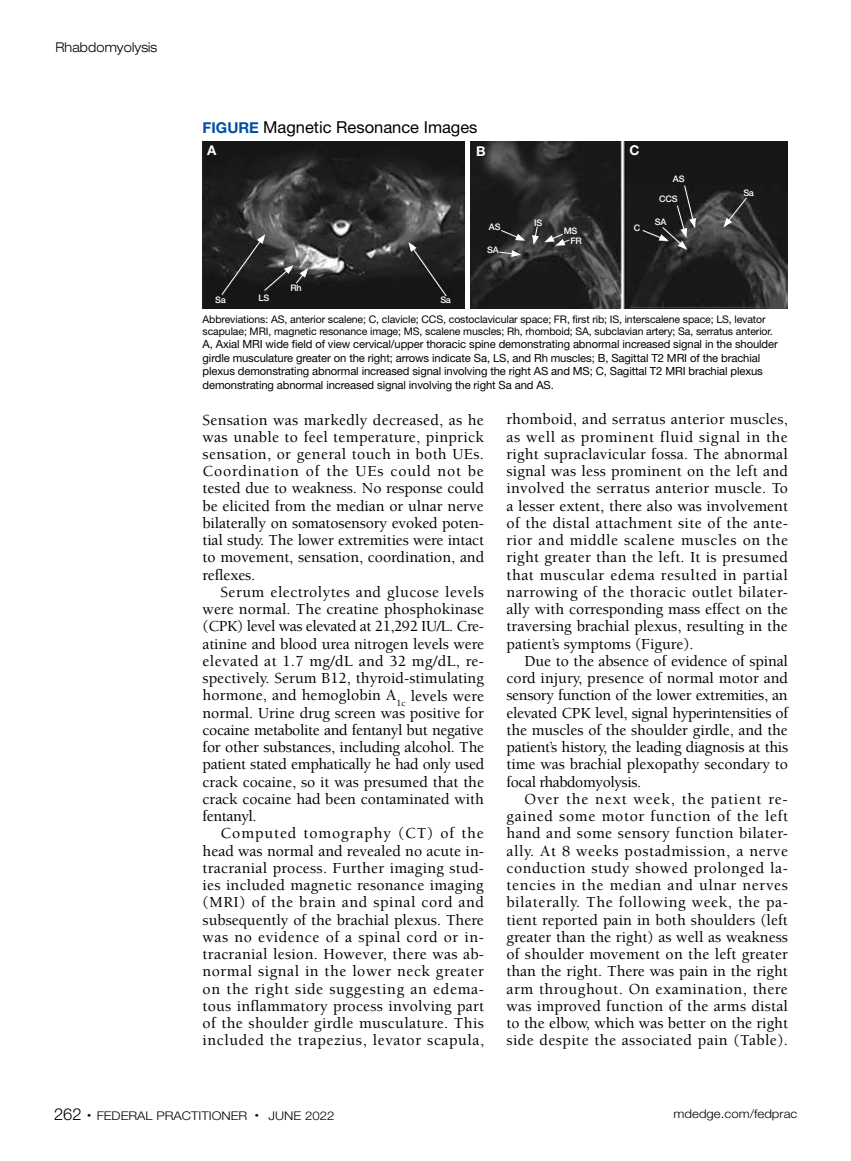
<style>
.page{position:relative;width:851px;height:1161px;background:#fff}
.page>*{position:absolute;margin:0;border:0;box-sizing:border-box;transform-origin:0 0}
.t1{font:16.5px "Helvetica Neue LT Std";color:#000}
.t2{font:500 15.75px/17.2px "Berkeley Std";color:#000;text-align:justify}
.t3{font:300 expanded 13.5px "Helvetica Neue LT Std";letter-spacing:.01em;color:#000;scale:.9 1}
.t4{font:700 13.5px "Helvetica Neue LT Std";color:#fff}
.t5{font:300 12px "Helvetica Neue LT Std";color:#000;scale:1.1 1}
.t6{font:11.25px/13.5px "Helvetica Neue LT Std";letter-spacing:-.01em;color:#000}
.t7{font:10.5px/12px "Helvetica Neue LT Std";letter-spacing:-.01em;color:#000}
.t8{font:500 9px "Helvetica Neue LT Std";letter-spacing:-.025em;color:#fff}
.s1{font-weight:700;font-size:15px;color:#034ea2}
.s2{font-size:16.5px}
</style>
<div class="page">
<img style="left:470px;top:141px;width:317px;height:168px">
<img style="left:202px;top:141px;width:262px;height:168px">
<svg style="left:221px;top:234px;width:87px;height:62px;background:#383838"></svg>
<svg style="left:408px;top:242px;width:39px;height:55px;background:#262626"></svg>
<svg style="left:500px;top:229px;width:25px;height:12px"></svg>
<svg style="left:498px;top:250px;width:23px;height:7px"></svg>
<svg style="left:532px;top:226px;width:38px;height:20px"></svg>
<svg style="left:723px;top:197px;width:24px;height:30px"></svg>
<svg style="left:641px;top:185px;width:55px;height:65px;background:#2d2d2d"></svg>
<p class="t3" style="left:56px;top:40px;width:115px">Rhabdomyolysis</p>
<p class="t1" style="left:202px;top:118px;width:276px"><span class="s1">FIGURE</span> Magnetic Resonance Images</p>
<p class="t4" style="left:207px;top:142px;width:11px">A</p>
<p class="t4" style="left:476px;top:143px;width:11px">B</p>
<p class="t4" style="left:629px;top:142px;width:12px">C</p>
<p class="t8" style="left:290px;top:283px;width:13px">Rh</p>
<p class="t8" style="left:258px;top:292px;width:12px">LS</p>
<p class="t8" style="left:215px;top:294px;width:12px">Sa</p>
<p class="t8" style="left:440px;top:294px;width:12px">Sa</p>
<p class="t8" style="left:489px;top:222px;width:13px">AS</p>
<p class="t8" style="left:487px;top:245px;width:13px">SA</p>
<p class="t8" style="left:534px;top:217px;width:10px">IS</p>
<p class="t8" style="left:563px;top:225px;width:15px">MS</p>
<p class="t8" style="left:634px;top:223px;width:8px">C</p>
<p class="t8" style="left:570px;top:235px;width:13px">FR</p>
<p class="t8" style="left:673px;top:173px;width:13px">AS</p>
<p class="t8" style="left:659px;top:194px;width:20px">CCS</p>
<p class="t8" style="left:655px;top:216px;width:13px">SA</p>
<p class="t8" style="left:743px;top:187px;width:12px">Sa</p>
<p class="t7" style="left:202px;top:313px;width:571px">Abbreviations: AS, anterior scalene; C, clavicle; CCS, costoclavicular space; FR, first rib; IS, interscalene space; LS, levator scapulae; MRI, magnetic resonance image; MS, scalene muscles; Rh, rhomboid; SA, subclavian artery; Sa, serratus anterior.</p>
<p class="t6" style="left:202px;top:337px;width:576px">A, Axial MRI wide field of view cervical/upper thoracic spine demonstrating abnormal increased signal in the shoulder girdle musculature greater on the right; arrows indicate Sa, LS, and Rh muscles; B, Sagittal T2 MRI of the brachial plexus demonstrating abnormal increased signal involving the right AS and MS; C, Sagittal T2 MRI brachial plexus demonstrating abnormal increased signal involving the right Sa and AS.</p>
<p class="t2" style="left:202px;top:411px;width:283px">Sensation was markedly decreased, as he was unable to feel temperature, pinprick sensation, or general touch in both UEs.<br>Coordination of the UEs could not be tested due to weakness. No response could be elicited from the median or ulnar nerve bilaterally on somatosensory evoked poten&shy;tial study. The lower extremities were intact to movement, sensation, coordination, and reflexes.</p>
<p class="t2" style="left:202px;top:584px;width:283px;text-indent:18px">Serum electrolytes and glucose levels were normal. The creatine phosphokinase (CPK) level was elevated at 21,292 IU/L. Cre&shy;atinine and blood urea nitrogen levels were elevated at 1.7 mg/dL and 32 mg/dL, re&shy;spectively. Serum B12, thyroid-stimulating hormone, and hemoglobin A<sub>1c</sub> levels were normal. Urine drug screen was positive for cocaine metabolite and fentanyl but negative for other substances, including alcohol. The patient stated emphatically he had only used crack cocaine, so it was presumed that the crack cocaine had been contaminated with fentanyl.</p>
<p class="t2" style="left:202px;top:825px;width:283px;text-indent:18px">Computed tomography (CT) of the head was normal and revealed no acute in&shy;tracranial process. Further imaging stud&shy;ies included magnetic resonance imaging (MRI) of the brain and spinal cord and subsequently of the brachial plexus. There was no evidence of a spinal cord or in&shy;tracranial lesion. However, there was ab&shy;normal signal in the lower neck greater on the right side suggesting an edema&shy;tous inflammatory process involving part of the shoulder girdle musculature. This included the trapezius, levator scapula,</p>
<p class="t2" style="left:506px;top:411px;width:283px">rhomboid, and serratus anterior muscles, as well as prominent fluid signal in the right supraclavicular fossa. The abnormal signal was less prominent on the left and involved the serratus anterior muscle. To a lesser extent, there also was involvement of the distal attachment site of the ante&shy;rior and middle scalene muscles on the right greater than the left. It is presumed that muscular edema resulted in partial narrowing of the thoracic outlet bilater&shy;ally with corresponding mass effect on the traversing brachial plexus, resulting in the patient’s symptoms (Figure).</p>
<p class="t2" style="left:506px;top:653px;width:283px;text-indent:18px">Due to the absence of evidence of spinal cord injury, presence of normal motor and sensory function of the lower extremities, an elevated CPK level, signal hyperintensities of the muscles of the shoulder girdle, and the patient’s history, the leading diagnosis at this time was brachial plexopathy secondary to focal rhabdomyolysis.</p>
<p class="t2" style="left:506px;top:791px;width:283px;text-indent:18px">Over the next week, the patient re&shy;gained some motor function of the left hand and some sensory function bilater&shy;ally. At 8 weeks postadmission, a nerve conduction study showed prolonged la&shy;tencies in the median and ulnar nerves bilaterally. The following week, the pa&shy;tient reported pain in both shoulders (left greater than the right) as well as weakness of shoulder movement on the left greater than the right. There was pain in the right arm throughout. On examination, there was improved function of the arms distal to the elbow, which was better on the right side despite the associated pain (Table).</p>
<p class="t5" style="left:54px;top:1108px;width:256px"><span class="s2">262</span> <sup>•</sup> FEDERAL PRACTITIONER <sup>•</sup> JUNE 2022</p>
<p class="t5" style="left:673px;top:1107px;width:114px">mdedge.com/fedprac</p>
</div>
